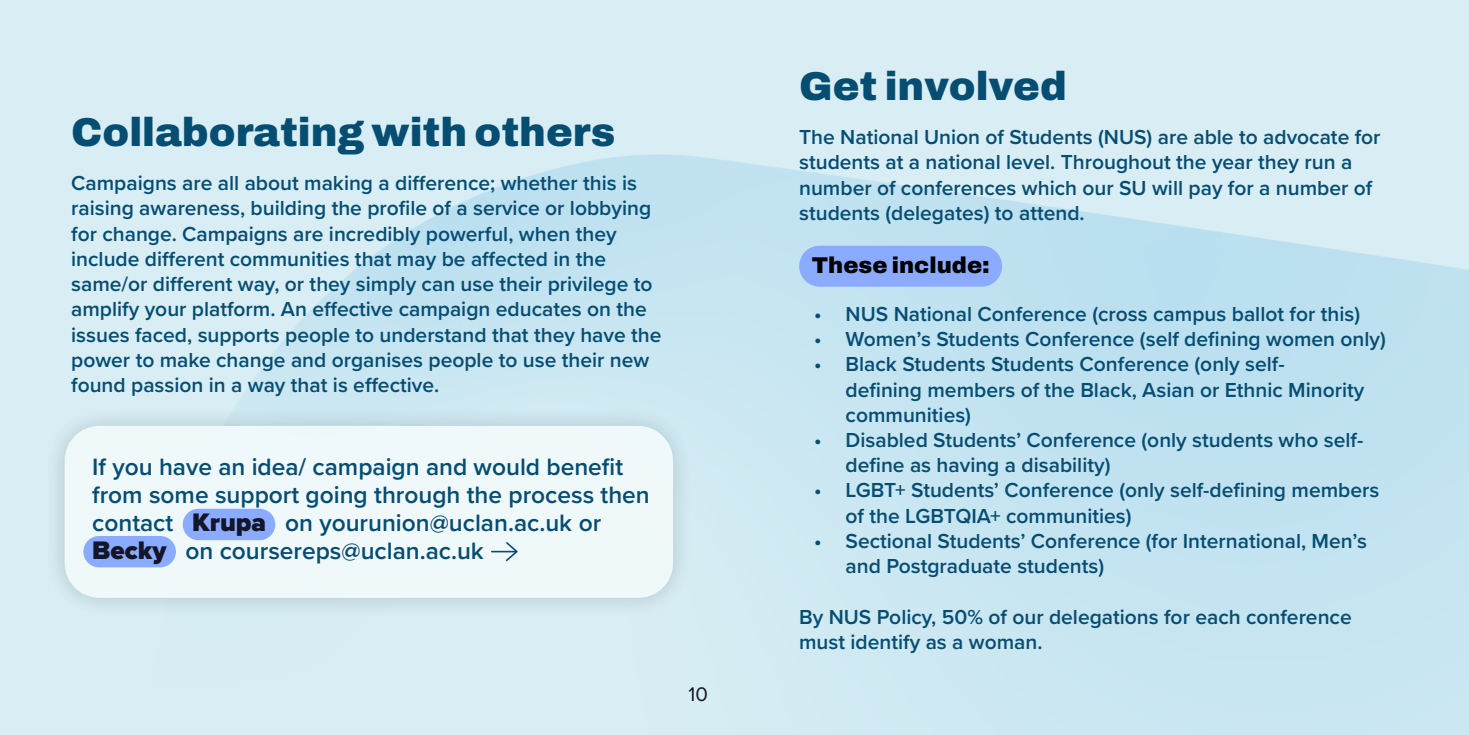
<style>
.page{position:relative;width:1469px;height:735px;background:#fff}
.page>*{position:absolute;margin:0;border:0;box-sizing:border-box;transform-origin:0 0}
.t1{font:600 40.25px "Archivo";color:#064d72}
.t2{font:600 24.5px/28px "Proxima Nova";color:#064d72}
.t3{font:600 22.75px "Archivo";color:#000}
.t4{font:600 21px/25.2px "Proxima Nova";color:#064d72}
.t5{font:20.47px "Proxima Nova";color:#131628}
.s1{font-weight:900;font-size:26.25px;color:#131628}
</style>
<div class="page">
<div style="left:43px;top:404px;width:652px;height:215px;background:#000;opacity:.21"></div>
<div style="left:65px;top:425px;width:608px;height:172px;background:#f0f9fa;border-radius:35px"></div>
<svg style="left:491px;top:542px;width:26px;height:19px"></svg>
<div style="left:83px;top:535px;width:93px;height:32px;background:#8aabff;border-radius:16px"></div>
<div style="left:183px;top:508px;width:92px;height:32px;background:#8aabff;border-radius:16px"></div>
<div style="left:799px;top:245px;width:203px;height:41px;background:#8aabff;border-radius:20px"></div>
<h1 class="t1" style="left:71px;top:102px;width:545px">Collaborating with others</h1>
<p class="t4" style="left:71px;top:170px;width:592px">Campaigns are all about making a difference; whether this is raising awareness, building the profile of a service or lobbying for change. Campaigns are incredibly powerful, when they include different communities that may be affected in the same/or different way, or they simply can use their privilege to amplify your platform. An effective campaign educates on the issues faced, supports people to understand that they have the power to make change and organises people to use their new found passion in a way that is effective.</p>
<p class="t2" style="left:92px;top:451px;width:559px">If you have an idea/ campaign and would benefit from some support going through the process then contact <span class="s1">Krupa</span> on yourunion@uclan.ac.uk or <span class="s1">Becky</span> on coursereps@uclan.ac.uk</p>
<p class="t5" style="left:688px;top:678px;width:21px">10</p>
<h1 class="t1" style="left:799px;top:56px;width:269px">Get involved</h1>
<p class="t4" style="left:799px;top:124px;width:583px">The National Union of Students (NUS) are able to advocate for students at a national level. Throughout the year they run a number of conferences which our SU will pay for a number of students (delegates) to attend.</p>
<p class="t3" style="left:811px;top:248px;width:179px">These include:</p>
<p class="t4" style="left:814px;top:300px;width:547px">• NUS National Conference (cross campus ballot for this)</p>
<p class="t4" style="left:814px;top:325px;width:573px">• Women’s Students Conference (self defining women only)</p>
<p class="t4" style="left:845px;top:351px;width:520px;text-indent:-32px">• Black Students Students Conference (only self&shy;defining members of the Black, Asian or Ethnic Minority communities)</p>
<p class="t4" style="left:845px;top:426px;width:519px;text-indent:-32px">• Disabled Students’ Conference (only students who self&shy;define as having a disability)</p>
<p class="t4" style="left:845px;top:477px;width:535px;text-indent:-32px">• LGBT+ Students’ Conference (only self-defining members of the LGBTQIA+ communities)</p>
<p class="t4" style="left:845px;top:527px;width:523px;text-indent:-32px">• Sectional Students’ Conference (for International, Men’s and Postgraduate students)</p>
<p class="t4" style="left:799px;top:603px;width:554px">By NUS Policy, 50% of our delegations for each conference must identify as a woman.</p>
</div>
